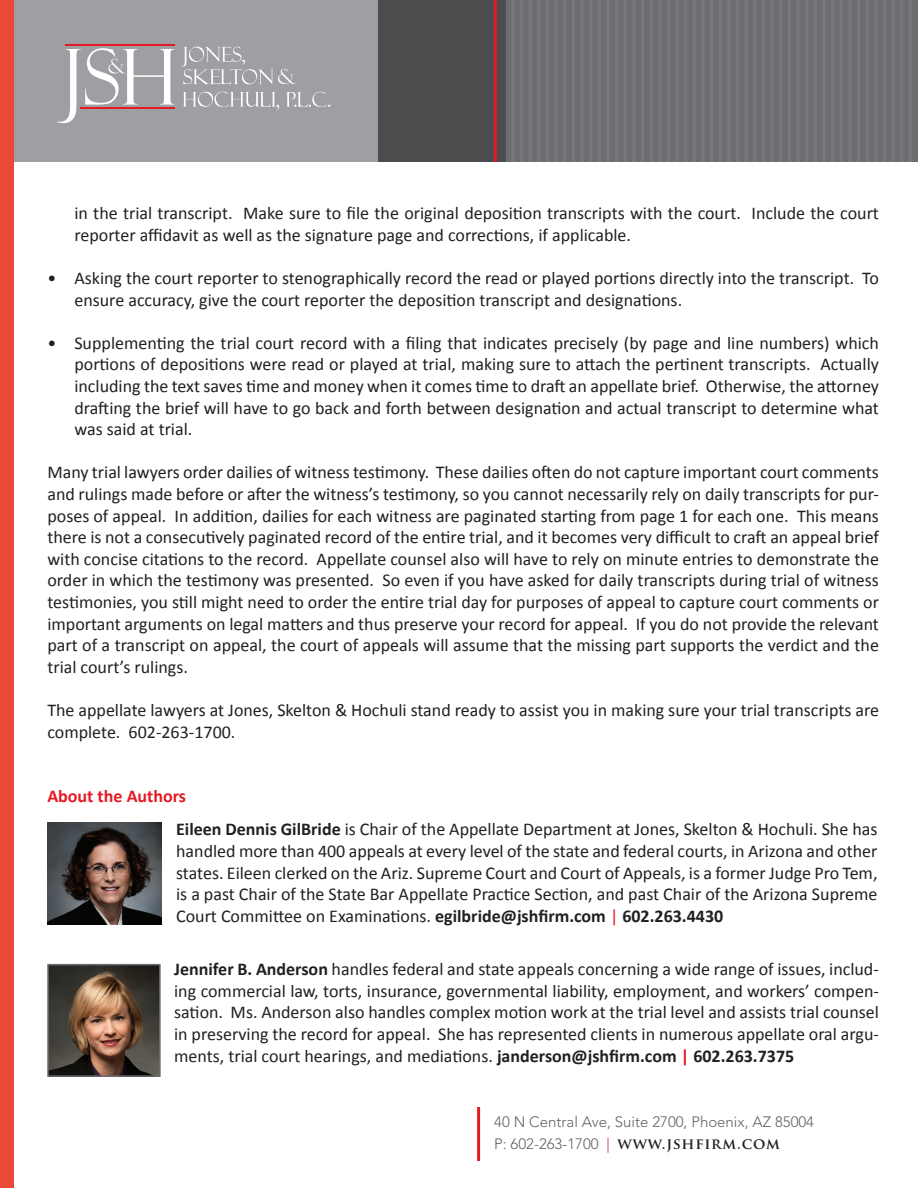
<style>
.page{position:relative;width:918px;height:1188px;background:#fff}
.page>*{position:absolute;margin:0;border:0;box-sizing:border-box;transform-origin:0 0}
.t1{font:18px/21.6px "Calibri";color:#231f20;text-align:justify}
.t2{font:700 18px "Calibri";color:#e51a23}
.t3{font:300 15px "Avenir LT Std";color:#636366}
.t4{font:700 15px "Trajan Pro";letter-spacing:.055em;color:#231f20}
.s1{font-weight:700}
.s2{color:#e51a23}
.s3{font-weight:700;color:#e51a23}
.s4{font-family:"Avenir LT Std";font-weight:300;color:#636366}
.s5{font-family:"Avenir LT Std";font-weight:300;color:#e51a23}
</style>
<div class="page">
<img style="left:50px;top:967px;width:108px;height:107px">
<div style="left:47px;top:964px;width:114px;height:113px;border:2px solid #6c6d70"></div>
<img style="left:47px;top:823px;width:115px;height:101px">
<div style="left:486px;top:0;width:432px;height:162px;background:#6c6d70"></div>
<div style="left:378px;top:0;width:128px;height:162px;background:#4b4c4d"></div>
<div style="left:0;top:0;width:378px;height:162px;background:#9d9fa2"></div>
<svg style="left:181px;top:47px;width:115px;height:37px"></svg>
<svg style="left:183px;top:92px;width:96px;height:18px"></svg>
<svg style="left:286px;top:92px;width:44px;height:15px"></svg>
<svg style="left:57px;top:48px;width:117px;height:75px"></svg>
<hr style="left:66px;top:44px;width:109px;height:1px;background:#e51a23">
<hr style="left:81px;top:108px;width:94px;height:1px;background:#e51a23">
<div style="left:0;top:0;width:13px;height:1188px;background:#e84a35"></div>
<hr style="left:494px;top:0;width:3px;height:162px;background:#e51a23">
<hr style="left:511px;top:0;width:3px;height:162px;background:#76787b">
<hr style="left:520px;top:0;width:3px;height:162px;background:#76787b">
<hr style="left:529px;top:0;width:3px;height:162px;background:#76787b">
<hr style="left:537px;top:0;width:3px;height:162px;background:#76787b">
<hr style="left:546px;top:0;width:3px;height:162px;background:#76787b">
<hr style="left:555px;top:0;width:3px;height:162px;background:#76787b">
<hr style="left:563px;top:0;width:3px;height:162px;background:#76787b">
<hr style="left:572px;top:0;width:3px;height:162px;background:#76787b">
<hr style="left:581px;top:0;width:3px;height:162px;background:#76787b">
<hr style="left:589px;top:0;width:3px;height:162px;background:#76787b">
<hr style="left:598px;top:0;width:3px;height:162px;background:#76787b">
<hr style="left:606px;top:0;width:3px;height:162px;background:#76787b">
<hr style="left:615px;top:0;width:3px;height:162px;background:#76787b">
<hr style="left:624px;top:0;width:3px;height:162px;background:#76787b">
<hr style="left:632px;top:0;width:3px;height:162px;background:#76787b">
<hr style="left:641px;top:0;width:3px;height:162px;background:#76787b">
<hr style="left:650px;top:0;width:3px;height:162px;background:#76787b">
<hr style="left:658px;top:0;width:3px;height:162px;background:#76787b">
<hr style="left:667px;top:0;width:3px;height:162px;background:#76787b">
<hr style="left:676px;top:0;width:3px;height:162px;background:#76787b">
<hr style="left:684px;top:0;width:3px;height:162px;background:#76787b">
<hr style="left:693px;top:0;width:3px;height:162px;background:#76787b">
<hr style="left:702px;top:0;width:3px;height:162px;background:#76787b">
<hr style="left:710px;top:0;width:3px;height:162px;background:#76787b">
<hr style="left:719px;top:0;width:3px;height:162px;background:#76787b">
<hr style="left:727px;top:0;width:3px;height:162px;background:#76787b">
<hr style="left:736px;top:0;width:3px;height:162px;background:#76787b">
<hr style="left:745px;top:0;width:3px;height:162px;background:#76787b">
<hr style="left:753px;top:0;width:3px;height:162px;background:#76787b">
<hr style="left:762px;top:0;width:3px;height:162px;background:#76787b">
<hr style="left:771px;top:0;width:3px;height:162px;background:#76787b">
<hr style="left:779px;top:0;width:3px;height:162px;background:#76787b">
<hr style="left:788px;top:0;width:3px;height:162px;background:#76787b">
<hr style="left:797px;top:0;width:3px;height:162px;background:#76787b">
<hr style="left:805px;top:0;width:3px;height:162px;background:#76787b">
<hr style="left:814px;top:0;width:3px;height:162px;background:#76787b">
<hr style="left:822px;top:0;width:3px;height:162px;background:#76787b">
<hr style="left:831px;top:0;width:3px;height:162px;background:#76787b">
<hr style="left:840px;top:0;width:3px;height:162px;background:#76787b">
<hr style="left:848px;top:0;width:3px;height:162px;background:#76787b">
<hr style="left:857px;top:0;width:3px;height:162px;background:#76787b">
<hr style="left:866px;top:0;width:3px;height:162px;background:#76787b">
<hr style="left:874px;top:0;width:3px;height:162px;background:#76787b">
<hr style="left:883px;top:0;width:3px;height:162px;background:#76787b">
<hr style="left:892px;top:0;width:3px;height:162px;background:#76787b">
<hr style="left:900px;top:0;width:3px;height:162px;background:#76787b">
<hr style="left:909px;top:0;width:3px;height:162px;background:#76787b">
<hr style="left:477px;top:1107px;width:3px;height:54px;background:#e51a23">
<p class="t1" style="left:74px;top:203px;width:806px">in the trial transcript. Make sure to file the original deposition transcripts with the court. Include the court reporter affidavit as well as the signature page and corrections, if applicable.</p>
<p class="t1" style="left:74px;top:267px;width:806px;text-indent:-27px">• Asking the court reporter to stenographically record the read or played portions directly into the transcript. To ensure accuracy, give the court reporter the deposition transcript and designations.</p>
<p class="t1" style="left:74px;top:332px;width:806px;text-indent:-27px">• Supplementing the trial court record with a filing that indicates precisely (by page and line numbers) which portions of depositions were read or played at trial, making sure to attach the pertinent transcripts. Actually including the text saves time and money when it comes time to draft an appellate brief. Otherwise, the attorney drafting the brief will have to go back and forth between designation and actual transcript to determine what was said at trial.</p>
<p class="t1" style="left:47px;top:462px;width:833px">Many trial lawyers order dailies of witness testimony. These dailies often do not capture important court comments and rulings made before or after the witness’s testimony, so you cannot necessarily rely on daily transcripts for pur&shy;poses of appeal. In addition, dailies for each witness are paginated starting from page 1 for each one. This means there is not a consecutively paginated record of the entire trial, and it becomes very difficult to craft an appeal brief with concise citations to the record. Appellate counsel also will have to rely on minute entries to demonstrate the order in which the testimony was presented. So even if you have asked for daily transcripts during trial of witness testimonies, you still might need to order the entire trial day for purposes of appeal to capture court comments or important arguments on legal matters and thus preserve your record for appeal. If you do not provide the relevant part of a transcript on appeal, the court of appeals will assume that the missing part supports the verdict and the trial court’s rulings.</p>
<p class="t1" style="left:47px;top:699px;width:833px">The appellate lawyers at Jones, Skelton &amp; Hochuli stand ready to assist you in making sure your trial transcripts are complete. 602-263-1700.</p>
<p class="t2" style="left:47px;top:785px;width:140px">About the Authors</p>
<p class="t1" style="left:176px;top:819px;width:703px"><span class="s1">Eileen Dennis GilBride</span> is Chair of the Appellate Department at Jones, Skelton &amp; Hochuli. She has handled more than 400 appeals at every level of the state and federal courts, in Arizona and other states. Eileen clerked on the Ariz. Supreme Court and Court of Appeals, is a former Judge Pro Tem, is a past Chair of the State Bar Appellate Practice Section, and past Chair of the Arizona Supreme Court Committee on Examinations. <span class="s1">egilbride@jshfirm.com</span> <span class="s2">|</span> <span class="s1">602.263.4430</span></p>
<p class="t1" style="left:174px;top:959px;width:706px"><span class="s1">Jennifer B. Anderson</span> handles federal and state appeals concerning a wide range of issues, includ&shy;ing commercial law, torts, insurance, governmental liability, employment, and workers’ compen&shy;sation. Ms. Anderson also handles complex motion work at the trial level and assists trial counsel in preserving the record for appeal. She has represented clients in numerous appellate oral argu&shy;ments, trial court hearings, and mediations. <span class="s1">janderson@jshfirm.com</span> <span class="s3">|</span> <span class="s1">602.263.7375</span></p>
<p class="t3" style="left:494px;top:1113px;width:321px">40 N Central Ave, Suite 2700, Phoenix, AZ 85004</p>
<p class="t4" style="left:494px;top:1134px;width:287px"><span class="s4">P: 602-263-1700</span> <span class="s5">|</span> WWW.JSHFIRM.COM</p>
</div>
